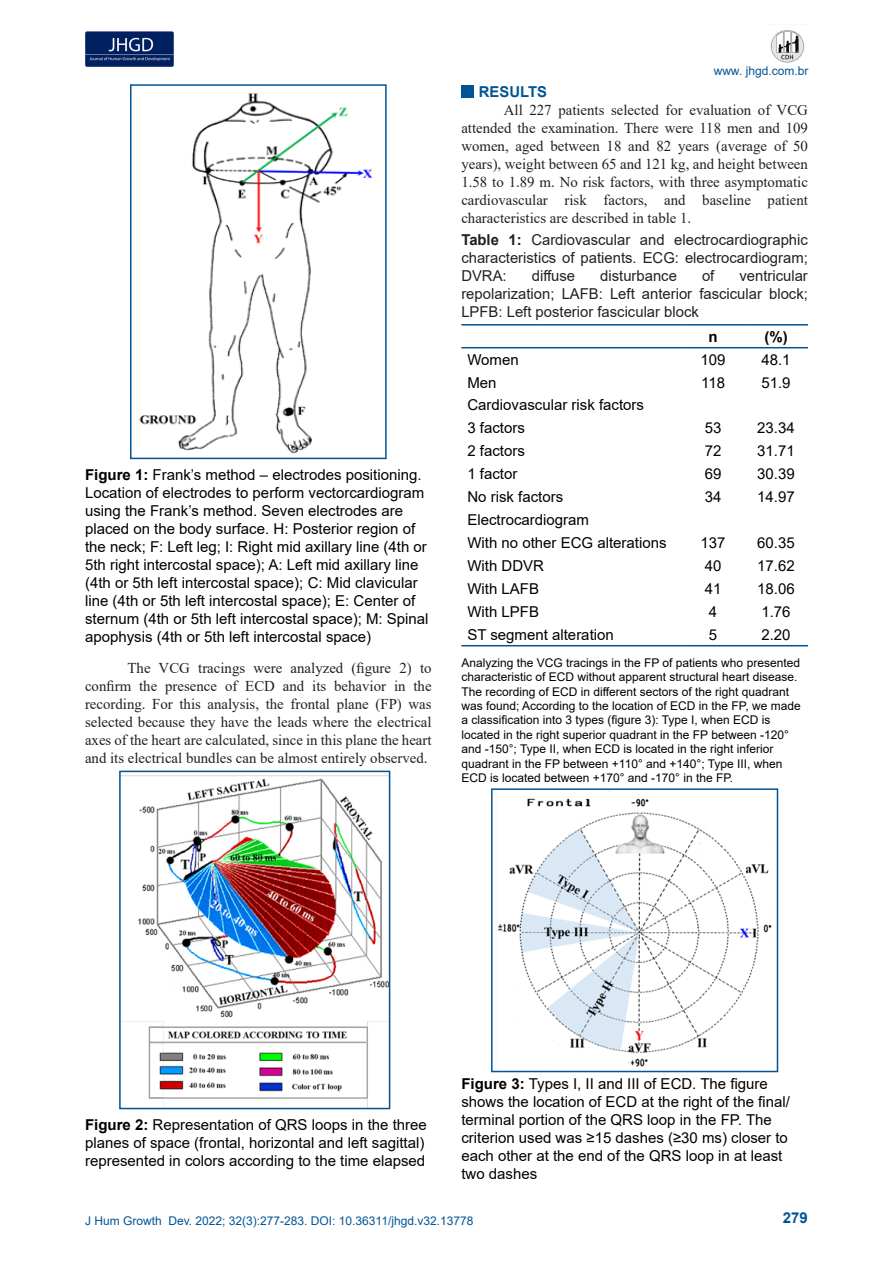
<style>
.page{position:relative;width:893px;height:1263px;background:#fff}
.page>*{position:absolute;margin:0;border:0;box-sizing:border-box;transform-origin:0 0}
.t1{font:15px/18px "Arial";color:#000}
.t2{font:15px/18px "Times New Roman";color:#231f20;text-align:justify}
.t3{font:15px/18px "Arial";color:#231f20;text-align:justify}
.t4{font:700 15px "Arial";color:#005495}
.t5{font:700 15px "Arial";color:#000}
.t6{font:12px/14.4px "Arial";color:#000}
.t7{font:12px "Arial";color:#005495}
.s1{font-weight:700}
</style>
<div class="page">
<img style="left:85px;top:31px;width:89px;height:36px">
<img style="left:770px;top:30px;width:35px;height:33px">
<div style="left:461px;top:85px;width:12px;height:12px;background:#005495"></div>
<img style="left:139px;top:93px;width:234px;height:361px">
<div style="left:130px;top:84px;width:257px;height:375px;border:2px solid #005495"></div>
<img style="left:122px;top:775px;width:265px;height:331px">
<div style="left:119px;top:771px;width:271px;height:338px;border:2px solid #005495"></div>
<hr style="left:461px;top:324px;width:221px;height:2px;background:#005495">
<hr style="left:682px;top:324px;width:62px;height:2px;background:#005495">
<hr style="left:744px;top:324px;width:64px;height:2px;background:#005495">
<hr style="left:461px;top:347px;width:221px;height:1px;background:#005495">
<hr style="left:682px;top:347px;width:62px;height:1px;background:#005495">
<hr style="left:744px;top:347px;width:64px;height:1px;background:#005495">
<hr style="left:461px;top:645px;width:221px;height:1px;background:#005495">
<hr style="left:682px;top:645px;width:62px;height:1px;background:#005495">
<hr style="left:744px;top:645px;width:64px;height:1px;background:#005495">
<img style="left:498px;top:791px;width:274px;height:276px">
<div style="left:491px;top:788px;width:287px;height:284px;border:2px solid #005495"></div>
<p class="t7" style="left:714px;top:63px;width:96px">www. jhgd.com.br</p>
<p class="t4" style="left:479px;top:81px;width:70px">RESULTS</p>
<p class="t2" style="left:461px;top:101px;width:348px;text-indent:43px">All 227 patients selected for evaluation of VCG attended the examination. There were 118 men and 109 women, aged between 18 and 82 years (average of 50 years), weight between 65 and 121 kg, and height between 1.58 to 1.89 m. No risk factors, with three asymptomatic cardiovascular risk factors, and baseline patient characteristics are described in table 1.</p>
<p class="t3" style="left:461px;top:230px;width:348px"><span class="s1">Table 1:</span> Cardiovascular and electrocardiographic characteristics of patients. ECG: electrocardiogram; DVRA:</p>
<p class="t3" style="left:532px;top:266px;width:45px">diffuse</p>
<p class="t3" style="left:600px;top:266px;width:78px">disturbance</p>
<p class="t3" style="left:702px;top:266px;width:14px">of</p>
<p class="t3" style="left:461px;top:266px;width:348px;text-indent:278px">ventricular repolarization; LAFB: Left anterior fascicular block; LPFB: Left posterior fascicular block</p>
<p class="t1" style="left:85px;top:465px;width:345px"><span class="s1">Figure 1:</span> Frank’s method – electrodes positioning.<br>Location of electrodes to perform vectorcardiogram using the Frank’s method. Seven electrodes are placed on the body surface. H: Posterior region of the neck; F: Left leg; I: Right mid axillary line (4th or 5th right intercostal space); A: Left mid axillary line (4th or 5th left intercostal space); C: Mid clavicular line (4th or 5th left intercostal space); E: Center of sternum (4th or 5th left intercostal space); M: Spinal apophysis (4th or 5th left intercostal space)</p>
<p class="t2" style="left:85px;top:658px;width:348px;text-indent:43px">The VCG tracings were analyzed (figure 2) to confirm the presence of ECD and its behavior in the recording. For this analysis, the frontal plane (FP) was selected because they have the leads where the electrical axes of the heart are calculated, since in this plane the heart and its electrical bundles can be almost entirely observed.</p>
<p class="t5" style="left:708px;top:326px;width:11px">n</p>
<p class="t5" style="left:764px;top:326px;width:25px">(%)</p>
<p class="t1" style="left:467px;top:350px;width:53px">Women</p>
<p class="t1" style="left:700px;top:350px;width:27px">109</p>
<p class="t1" style="left:761px;top:350px;width:31px">48.1</p>
<p class="t1" style="left:467px;top:373px;width:31px">Men</p>
<p class="t1" style="left:701px;top:373px;width:25px">118</p>
<p class="t1" style="left:761px;top:373px;width:31px">51.9</p>
<p class="t1" style="left:467px;top:396px;width:178px">Cardiovascular risk factors</p>
<p class="t1" style="left:467px;top:419px;width:59px">3 factors</p>
<p class="t1" style="left:705px;top:419px;width:18px">53</p>
<p class="t1" style="left:757px;top:419px;width:39px">23.34</p>
<p class="t1" style="left:467px;top:442px;width:59px">2 factors</p>
<p class="t1" style="left:705px;top:442px;width:18px">72</p>
<p class="t1" style="left:757px;top:442px;width:39px">31.71</p>
<p class="t1" style="left:467px;top:465px;width:52px">1 factor</p>
<p class="t1" style="left:705px;top:465px;width:18px">69</p>
<p class="t1" style="left:757px;top:465px;width:39px">30.39</p>
<p class="t1" style="left:467px;top:488px;width:97px">No risk factors</p>
<p class="t1" style="left:705px;top:488px;width:18px">34</p>
<p class="t1" style="left:757px;top:488px;width:39px">14.97</p>
<p class="t1" style="left:467px;top:511px;width:123px">Electrocardiogram</p>
<p class="t1" style="left:467px;top:534px;width:201px">With no other ECG alterations</p>
<p class="t1" style="left:700px;top:534px;width:27px">137</p>
<p class="t1" style="left:757px;top:534px;width:39px">60.35</p>
<p class="t1" style="left:467px;top:557px;width:78px">With DDVR</p>
<p class="t1" style="left:705px;top:557px;width:18px">40</p>
<p class="t1" style="left:757px;top:557px;width:39px">17.62</p>
<p class="t1" style="left:467px;top:579px;width:73px">With LAFB</p>
<p class="t1" style="left:705px;top:579px;width:18px">41</p>
<p class="t1" style="left:757px;top:579px;width:39px">18.06</p>
<p class="t1" style="left:467px;top:602px;width:73px">With LPFB</p>
<p class="t1" style="left:709px;top:602px;width:10px">4</p>
<p class="t1" style="left:761px;top:602px;width:31px">1.76</p>
<p class="t1" style="left:467px;top:625px;width:148px">ST segment alteration</p>
<p class="t1" style="left:709px;top:625px;width:10px">5</p>
<p class="t1" style="left:761px;top:625px;width:31px">2.20</p>
<p class="t6" style="left:461px;top:655px;width:341px">Analyzing the VCG tracings in the FP of patients who presented characteristic of ECD without apparent structural heart disease.<br>The recording of ECD in different sectors of the right quadrant was found; According to the location of ECD in the FP, we made a classification into 3 types (figure 3): Type I, when ECD is located in the right superior quadrant in the FP between -120° and -150°; Type II, when ECD is located in the right inferior quadrant in the FP between +110° and +140°; Type III, when ECD is located between +170° and -170° in the FP.</p>
<p class="t1" style="left:85px;top:1116px;width:343px"><span class="s1">Figure 2:</span> Representation of QRS loops in the three planes of space (frontal, horizontal and left sagittal) represented in colors according to the time elapsed</p>
<p class="t1" style="left:461px;top:1074px;width:330px"><span class="s1">Figure 3:</span> Types I, II and III of ECD. The figure shows the location of ECD at the right of the final/ terminal portion of the QRS loop in the FP. The criterion used was ≥15 dashes (≥30 ms) closer to each other at the end of the QRS loop in at least two dashes</p>
<p class="t7" style="left:85px;top:1212px;width:390px">J Hum Growth Dev. 2022; 32(3):277-283. DOI: 10.36311/jhgd.v32.13778</p>
<p class="t4" style="left:783px;top:1207px;width:27px">279</p>
</div>
